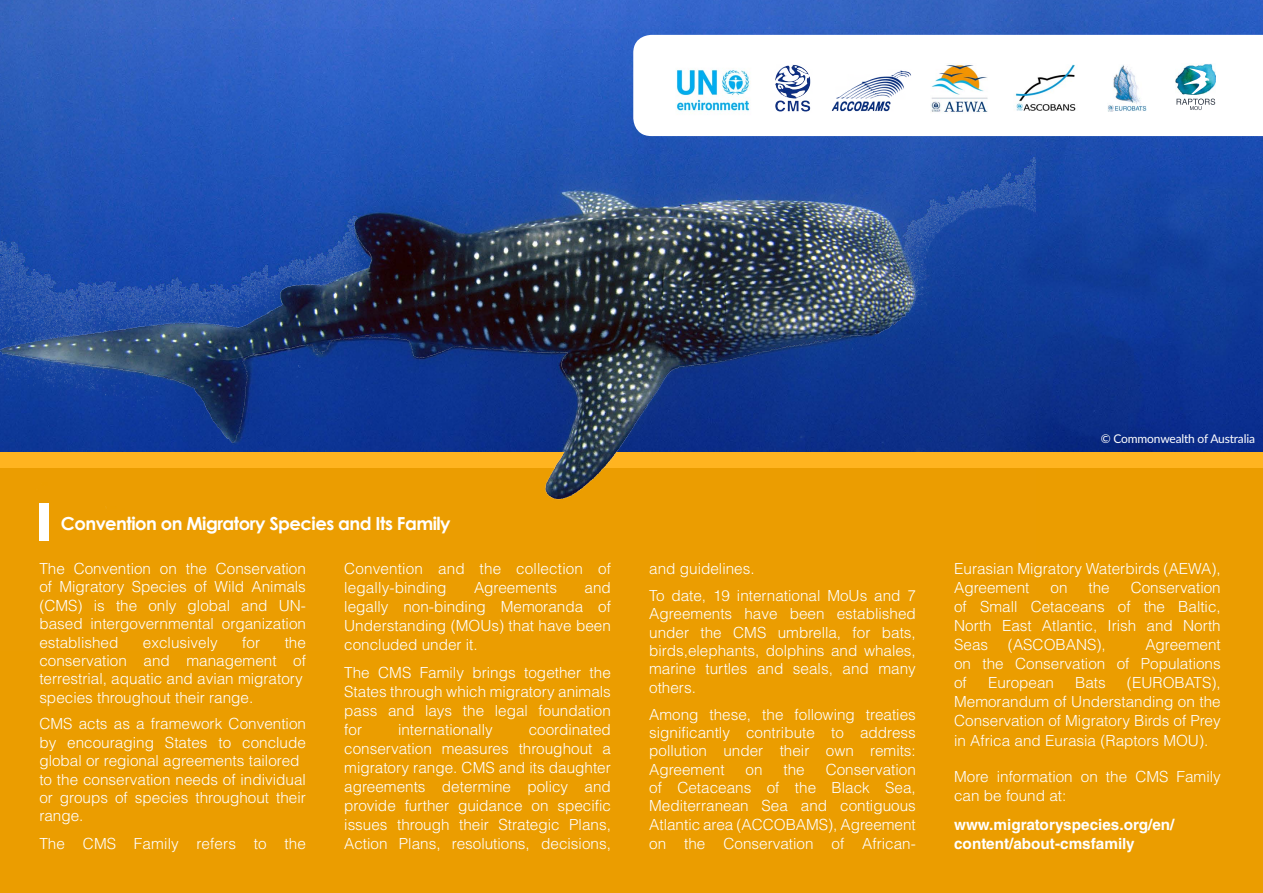
<style>
.page{position:relative;width:1263px;height:893px;background:#fff}
.page>*{position:absolute;margin:0;border:0;box-sizing:border-box;transform-origin:0 0}
.t1{font:700 18px "Century Gothic";letter-spacing:-.03em;color:#fff}
.t2{font:300 15.3px/18.3px "Helvetica LT Std";color:#fff;text-align:justify}
.t3{font:700 15.3px/19px "Helvetica LT Std";color:#fff}
.t4{font:12px "Lato";letter-spacing:-.015em;color:#fff}
</style>
<div class="page">
<img style="left:1px;top:0;width:1262px;height:452px">
<img style="left:0;top:0;width:1px;height:893px">
<div style="left:0;top:466px;width:1263px;height:427px;background:#eb9d00"></div>
<div style="left:0;top:452px;width:1263px;height:15px;background:#ffb420"></div>
<img style="left:0;top:29px;width:1035px;height:512px">
<svg style="left:633px;top:35px;width:630px;height:101px"></svg>
<img style="left:766px;top:65px;width:54px;height:47px">
<img style="left:664px;top:57px;width:98px;height:66px">
<img style="left:830px;top:70px;width:82px;height:41px">
<img style="left:930px;top:64px;width:59px;height:50px">
<img style="left:1013px;top:65px;width:65px;height:49px">
<img style="left:1107px;top:65px;width:39px;height:47px">
<img style="left:1176px;top:64px;width:40px;height:30px">
<svg style="left:1176px;top:68px;width:39px;height:42px"></svg>
<p class="t1" style="left:61px;top:510px;width:391px">Convention on Migratory Species and Its Family</p>
<p class="t2" style="left:39px;top:559px;width:268px">The Convention on the Conservation of Migratory Species of Wild Animals (CMS) is the only global and UN&shy;based intergovernmental organization established</p>
<p class="t2" style="left:143px;top:633px;width:76px">exclusively</p>
<p class="t2" style="left:242px;top:633px;width:19px">for</p>
<p class="t2" style="left:39px;top:633px;width:268px;text-align:left;text-indent:245px">the conservation and management of terrestrial, aquatic and avian migratory species throughout their range.</p>
<p class="t2" style="left:39px;top:715px;width:268px;text-align:left">CMS acts as a framework Convention by encouraging States to conclude global or regional agreements tailored to the conservation needs of individual or groups of species throughout their range.</p>
<p class="t2" style="left:39px;top:834px;width:268px">The CMS Family refers to the</p>
<p class="t2" style="left:344px;top:559px;width:268px;line-height:19px">Convention and the collection of legally-binding</p>
<p class="t2" style="left:344px;top:578px;width:268px;line-height:19px;text-indent:240px">and legally non-binding Memoranda of Understanding (MOUs) that have been concluded under it.</p>
<p class="t2" style="left:344px;top:663px;width:268px;line-height:19px">The CMS Family brings together the States through which migratory animals pass and lays the legal foundation for</p>
<p class="t2" style="left:474px;top:578px;width:85px">Agreements</p>
<p class="t2" style="left:344px;top:720px;width:268px;line-height:18.9px;text-indent:184px">coordinated conservation measures throughout a migratory range. CMS and its daughter agreements determine policy and provide further guidance on specific issues through their Strategic Plans, Action Plans, resolutions, decisions,</p>
<p class="t2" style="left:398px;top:720px;width:96px">internationally</p>
<p class="t4" style="left:1101px;top:430px;width:156px">© Commonwealth of Australia</p>
<p class="t2" style="left:649px;top:555px;width:268px;line-height:26.8px">and guidelines.<br>To date, 19 international MoUs and 7</p>
<p class="t2" style="left:649px;top:605px;width:268px">Agreements have been established under the CMS umbrella, for bats, birds,elephants, dolphins and whales, marine turtles and seals, and many others.</p>
<p class="t2" style="left:649px;top:705px;width:268px">Among these, the following treaties significantly contribute to address pollution under their own remits:<br>Agreement</p>
<p class="t2" style="left:649px;top:760px;width:268px;text-indent:177px">Conservation of Cetaceans of the Black Sea, Mediterranean Sea and contiguous Atlantic area (ACCOBAMS), Agreement on the Conservation of African-</p>
<p class="t2" style="left:745px;top:760px;width:19px">on</p>
<p class="t2" style="left:783px;top:760px;width:23px">the</p>
<p class="t2" style="left:954px;top:559px;width:268px;line-height:19px">Eurasian Migratory Waterbirds (AEWA),<br>Agreement</p>
<p class="t2" style="left:954px;top:578px;width:268px;line-height:19px;text-indent:177px">Conservation of Small Cetaceans of the Baltic, North East Atlantic, Irish and North Seas</p>
<p class="t2" style="left:1050px;top:578px;width:19px">on</p>
<p class="t2" style="left:1088px;top:578px;width:23px">the</p>
<p class="t2" style="left:1008px;top:635px;width:99px">(ASCOBANS),</p>
<p class="t2" style="left:954px;top:635px;width:268px;line-height:19px;text-indent:191px">Agreement on the Conservation of Populations of</p>
<p class="t2" style="left:954px;top:673px;width:268px;line-height:19px;text-indent:173px">(EUROBATS), Memorandum of Understanding on the Conservation of Migratory Birds of Prey in Africa and Eurasia (Raptors MOU).</p>
<p class="t2" style="left:954px;top:766px;width:268px;line-height:19px">More information on the CMS Family can be found at:</p>
<p class="t3" style="left:954px;top:815px;width:222px">www.migratoryspecies.org/en/ content/about-cmsfamily</p>
<p class="t2" style="left:988px;top:674px;width:68px">European</p>
<p class="t2" style="left:1075px;top:674px;width:32px">Bats</p>
</div>
